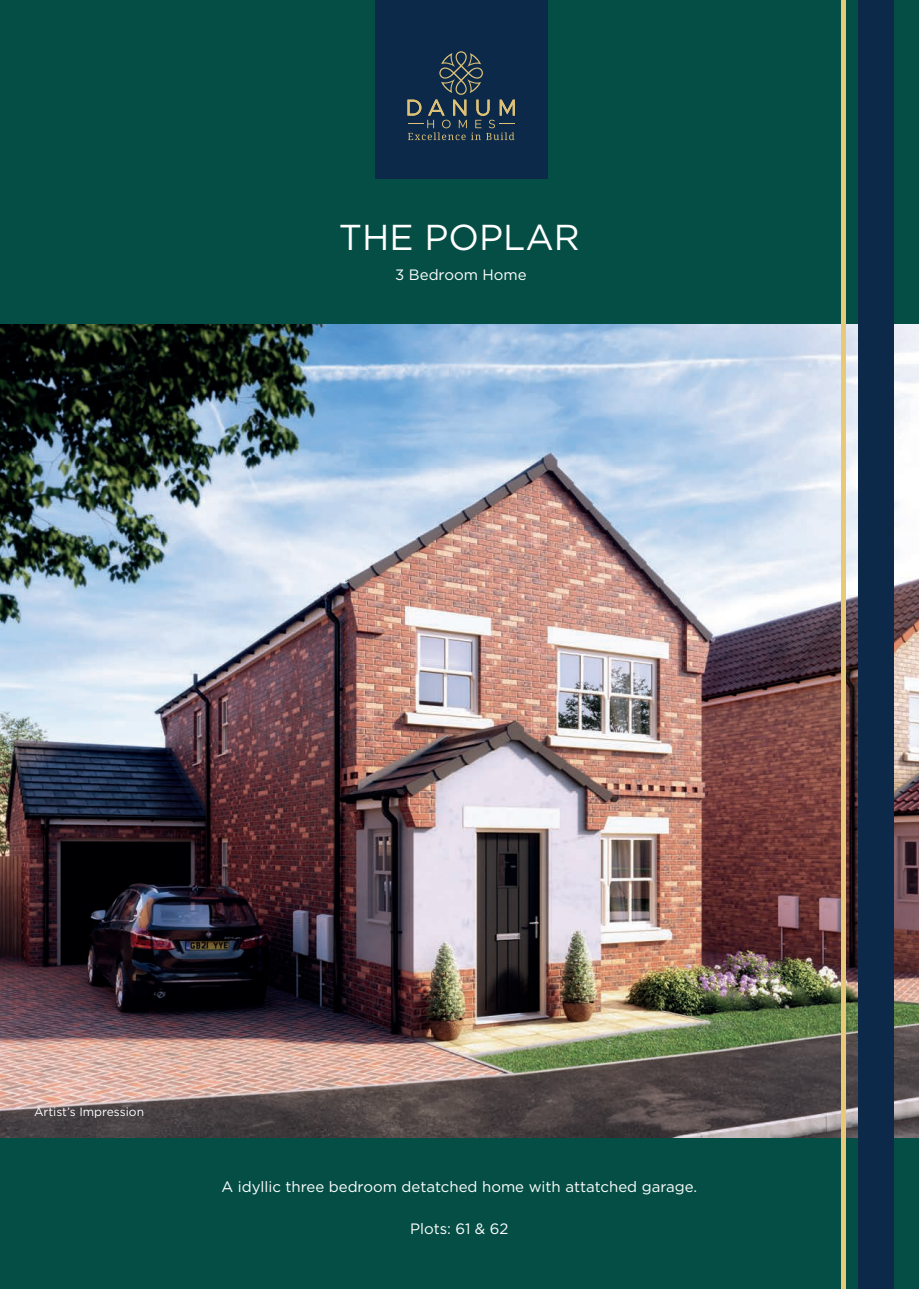
<style>
.page{position:relative;width:919px;height:1289px;background:#fff}
.page>*{position:absolute;margin:0;border:0;box-sizing:border-box;transform-origin:0 0}
.t1{font:36px "Gotham";color:#fff}
.t2{font:15px "Gotham";color:#fff}
.t3{font:12px "Gotham";color:#fff}
</style>
<div class="page">
<div style="left:0;top:0;width:918px;height:1288px;background:#044e45"></div>
<img style="left:0;top:325px;width:918px;height:812px">
<div style="left:858px;top:0;width:35px;height:1288px;background:#0c2949"></div>
<div style="left:840px;top:0;width:5px;height:1288px;background:#e7c978"></div>
<div style="left:375px;top:0;width:173px;height:179px;background:#0c2949"></div>
<svg style="left:407px;top:51px;width:107px;height:89px"></svg>
<h1 class="t1" style="left:338px;top:214px;width:243px">THE POPLAR</h1>
<p class="t2" style="left:395px;top:265px;width:133px">3 Bedroom Home</p>
<p class="t3" style="left:34px;top:1103px;width:111px">Artist’s Impression</p>
<p class="t2" style="left:221px;top:1176px;width:477px">A idyllic three bedroom detatched home with attatched garage.</p>
<p class="t2" style="left:410px;top:1218px;width:100px">Plots: 61 &amp; 62</p>
</div>
